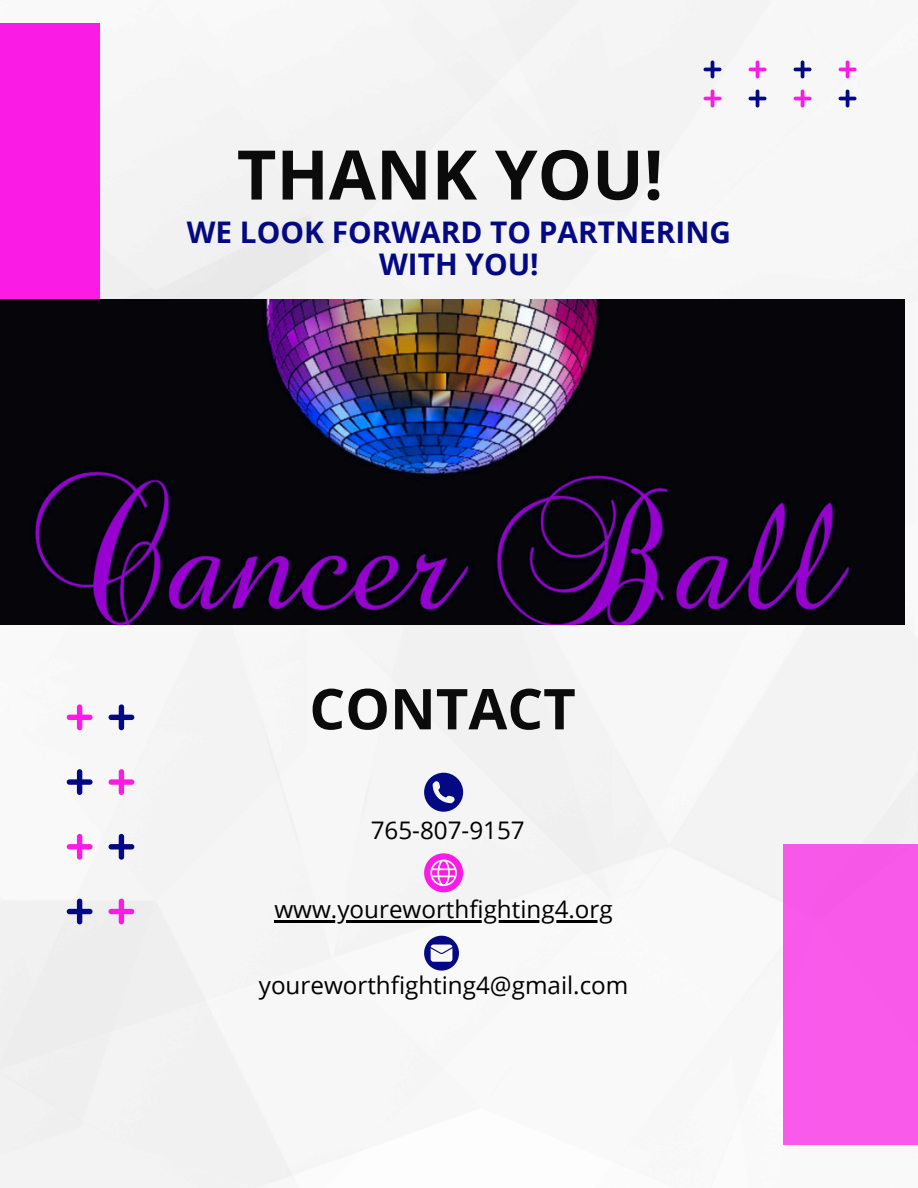
<style>
.page{position:relative;width:918px;height:1188px;background:#f5f5f5}
.page>*{position:absolute;margin:0;border:0;box-sizing:border-box;transform-origin:0 0}
.t1{font:700 68.4px "Open Sans";color:#0b0b0b}
.t2{font:700 56.4px "Open Sans";color:#0b0b0b}
.t3{font:700 29.85px/32.7px "Open Sans";color:#030982;text-align:center}
.t4{font:24.3px "Open Sans";color:#000}
</style>
<div class="page">
<svg style="left:704px;top:60px;width:17px;height:18px"></svg>
<svg style="left:749px;top:60px;width:18px;height:18px"></svg>
<svg style="left:794px;top:60px;width:18px;height:18px"></svg>
<svg style="left:839px;top:60px;width:18px;height:18px"></svg>
<svg style="left:704px;top:90px;width:17px;height:18px"></svg>
<svg style="left:749px;top:90px;width:18px;height:18px"></svg>
<svg style="left:794px;top:90px;width:18px;height:18px"></svg>
<svg style="left:839px;top:90px;width:18px;height:18px"></svg>
<svg style="left:67px;top:899px;width:26px;height:25px"></svg>
<svg style="left:67px;top:834px;width:26px;height:26px"></svg>
<svg style="left:67px;top:769px;width:26px;height:26px"></svg>
<svg style="left:67px;top:704px;width:26px;height:26px"></svg>
<svg style="left:109px;top:899px;width:25px;height:25px"></svg>
<svg style="left:109px;top:834px;width:25px;height:26px"></svg>
<svg style="left:109px;top:769px;width:25px;height:26px"></svg>
<svg style="left:109px;top:704px;width:25px;height:26px"></svg>
<div style="left:0;top:23px;width:100px;height:301px;background:#fa1ce4"></div>
<img style="left:0;top:299px;width:904px;height:325px">
<div style="left:783px;top:845px;width:135px;height:300px;background:#f95ae9"></div>
<svg style="left:424px;top:773px;width:39px;height:39px"></svg>
<svg style="left:424px;top:853px;width:39px;height:39px"></svg>
<svg style="left:424px;top:936px;width:35px;height:35px"></svg>
<hr style="left:274px;top:920px;width:339px;height:2px;background:#000">
<h1 class="t1" style="left:237px;top:127px;width:428px">THANK YOU!</h1>
<h3 class="t3" style="left:187px;top:215px;width:546px">WE LOOK FORWARD TO PARTNERING<br>WITH YOU!</h3>
<p class="t2" style="left:309px;top:669px;width:268px">CONTACT</p>
<p class="t4" style="left:371px;top:813px;width:156px">765-807-9157</p>
<h2 class="t4" style="left:274px;top:892px;width:340px">www.youreworthfighting4.org</h2>
<p class="t4" style="left:259px;top:968px;width:371px">youreworthfighting4@gmail.com</p>
</div>
